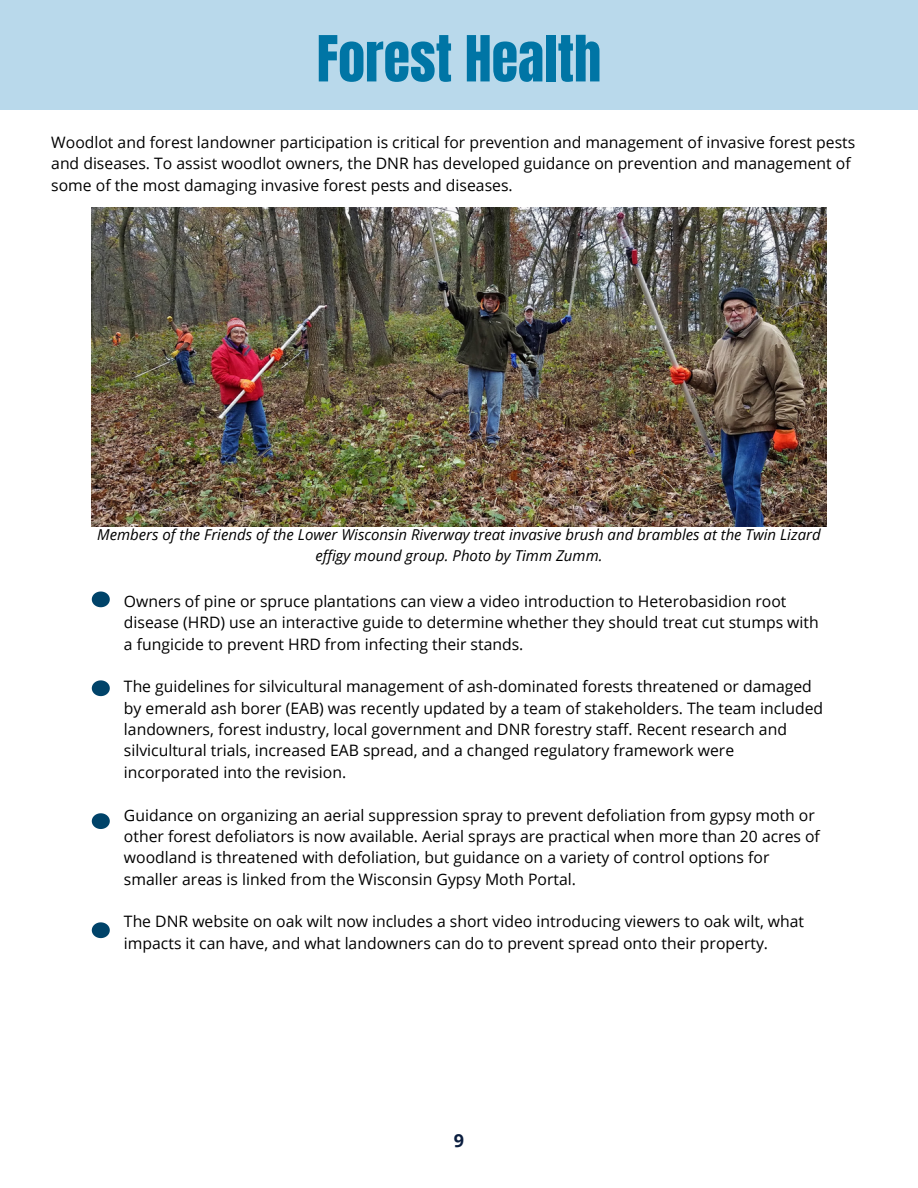
<style>
.page{position:relative;width:918px;height:1188px;background:#fff}
.page>*{position:absolute;margin:0;border:0;box-sizing:border-box;transform-origin:0 0}
.t1{font:54px "Anton";color:#0075a5}
.t2{font:700 18px "Open Sans";color:#0b1e3f}
.t3{font:15.75px/21.3px "Open Sans";color:#000}
.t4{font:italic 15px/20.2px "Open Sans";color:#000;text-align:center}
</style>
<div class="page">
<img style="left:92px;top:208px;width:734px;height:318px">
<svg style="left:92px;top:592px;width:18px;height:15px"></svg>
<div style="left:0;top:0;width:918px;height:109px;background:#b9d9eb"></div>
<svg style="left:92px;top:680px;width:18px;height:16px"></svg>
<svg style="left:92px;top:922px;width:18px;height:16px"></svg>
<svg style="left:92px;top:813px;width:18px;height:16px"></svg>
<p class="t1" style="left:317px;top:20px;width:286px">Forest Health</p>
<p class="t3" style="left:51px;top:131px;width:806px">Woodlot and forest landowner participation is critical for prevention and management of invasive forest pests and diseases. To assist woodlot owners, the DNR has developed guidance on prevention and management of some of the most damaging invasive forest pests and diseases.</p>
<p class="t4" style="left:97px;top:524px;width:725px">Members of the Friends of the Lower Wisconsin Riverway treat invasive brush and brambles at the Twin Lizard effigy mound group. Photo by Timm Zumm.</p>
<p class="t3" style="left:124px;top:590px;width:696px">Owners of pine or spruce plantations can view a video introduction to Heterobasidion root disease (HRD) use an interactive guide to determine whether they should treat cut stumps with a fungicide to prevent HRD from infecting their stands.</p>
<p class="t3" style="left:124px;top:676px;width:701px">The guidelines for silvicultural management of ash-dominated forests threatened or damaged by emerald ash borer (EAB) was recently updated by a team of stakeholders. The team included landowners, forest industry, local government and DNR forestry staff. Recent research and silvicultural trials, increased EAB spread, and a changed regulatory framework were incorporated into the revision.</p>
<p class="t3" style="left:124px;top:804px;width:698px">Guidance on organizing an aerial suppression spray to prevent defoliation from gypsy moth or other forest defoliators is now available. Aerial sprays are practical when more than 20 acres of woodland is threatened with defoliation, but guidance on a variety of control options for smaller areas is linked from the Wisconsin Gypsy Moth Portal.</p>
<p class="t3" style="left:124px;top:911px;width:682px">The DNR website on oak wilt now includes a short video introducing viewers to oak wilt, what impacts it can have, and what landowners can do to prevent spread onto their property.</p>
<p class="t2" style="left:454px;top:1128px;width:12px">9</p>
</div>
